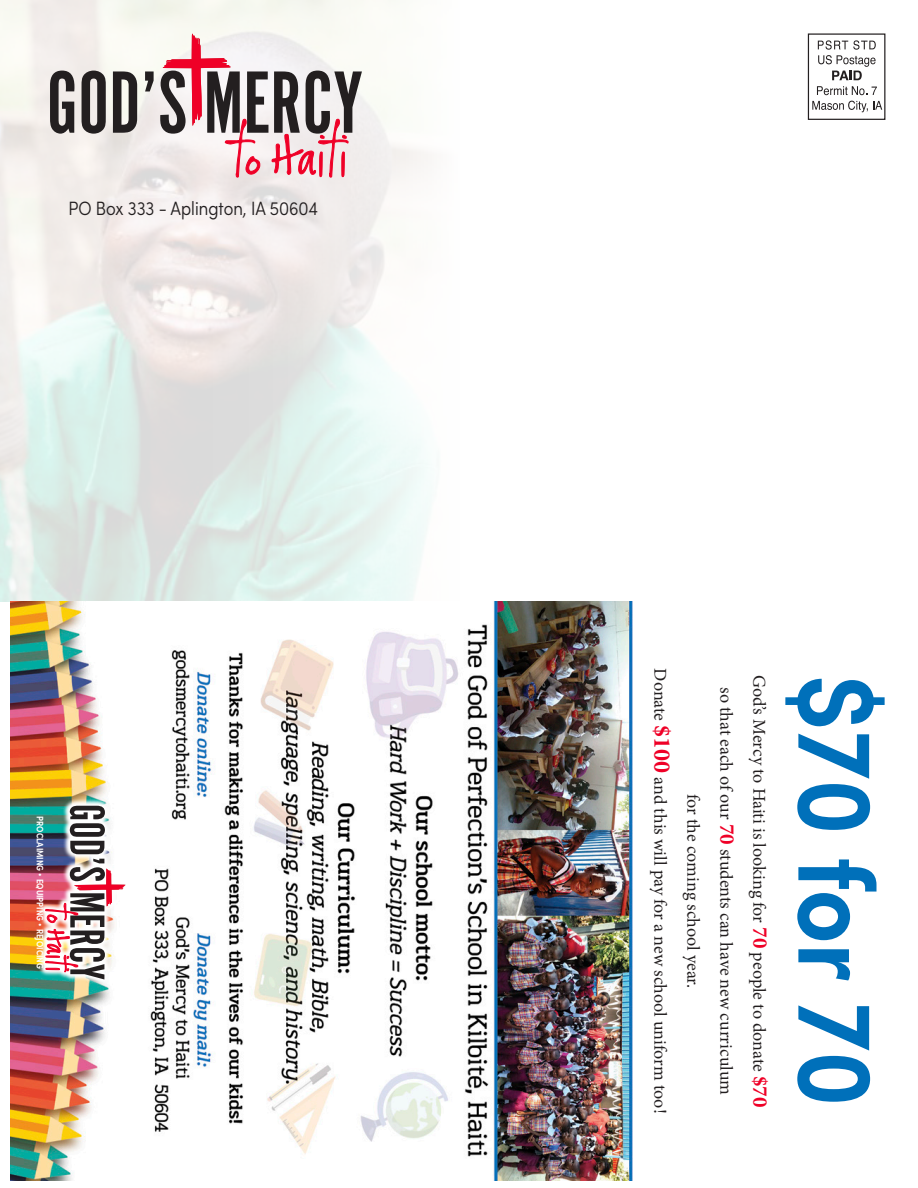
<style>
.page{position:relative;width:918px;height:1188px;background:#fff}
.page>*{position:absolute;margin:0;border:0;box-sizing:border-box;transform-origin:0 0}
.t1{font:600 condensed 108.3px "Sofia Pro";color:#0070ba}
.t2{font:300 condensed 19.35px "Sofia Pro";color:#231f20}
.t3{font:18px/33px "Minion Pro";letter-spacing:-.005em;color:#231f20;text-align:center}
.t4{font:600 condensed 9.3px "Sofia Pro";color:#fff}
.s1{font-weight:300}
.s2{font-weight:700;font-size:21px;color:#ef0027}
.s3{font-weight:700;font-size:24px;color:#ef0027}
</style>
<div class="page">
<img style="left:0;top:0;width:432px;height:602px">
<svg style="left:50px;top:33px;width:312px;height:144px"></svg>
<svg style="left:818px;top:40px;width:58px;height:40px"></svg>
<svg style="left:817px;top:86px;width:60px;height:9px"></svg>
<svg style="left:812px;top:101px;width:70px;height:11px"></svg>
<div style="left:808px;top:33px;width:77px;height:87px;border:1px solid #231f20"></div>
<img style="left:11px;top:602px;width:622px;height:578px">
<img style="left:39px;top:799px;width:94px;height:188px">
<img style="left:45px;top:806px;width:81px;height:173px">
<p class="t2" style="left:68px;top:196px;width:251px">PO Box 333 - Aplington, IA 50604</p>
<p class="t4" style="left:46px;top:816px;width:154px;rotate:90deg">PROCLAIMING <span class="s1">•</span> EQUIPPING <span class="s1">•</span> REJOICING</p>
<p class="t3" style="left:743px;top:668px;width:447px;rotate:90deg">so that each of our <span class="s2">70</span> students can have new curriculum<br>for the coming school year.<br>Donate <span class="s3">$100</span> and this will pay for a new school uniform too!</p>
<p class="t3" style="left:776px;top:675px;width:434px;rotate:90deg">God’s Mercy to Haiti is looking for <span class="s2">70</span> people to donate <span class="s2">$70</span></p>
<p class="t1" style="left:905px;top:675px;width:433px;rotate:90deg">$70 for 70</p>
</div>
